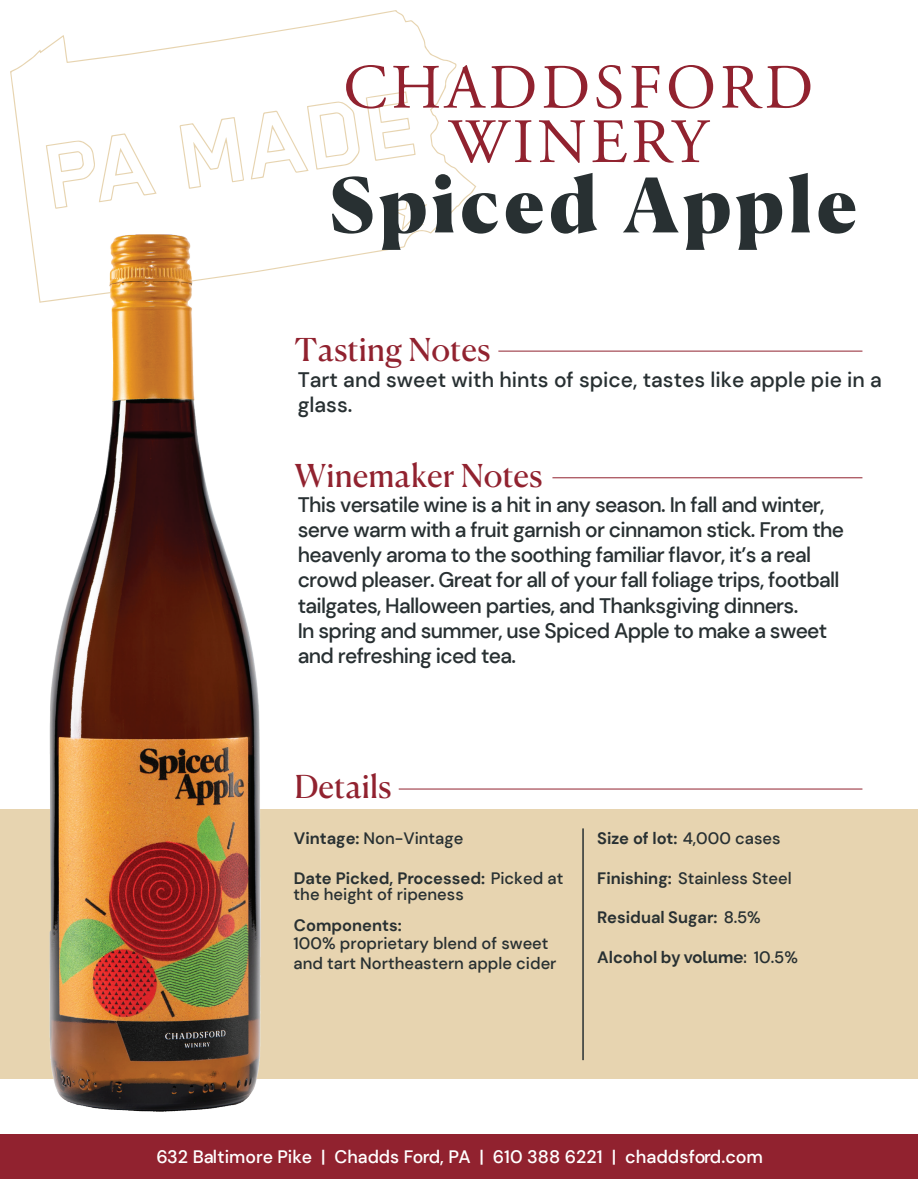
<style>
.page{position:relative;width:918px;height:1188px;background:#fff}
.page>*{position:absolute;margin:0;border:0;box-sizing:border-box;transform-origin:0 0}
.t1{font:900 75px "Canela Deck Trial";letter-spacing:.06em;color:#283032}
.t2{font:63px/54.4px "Adobe Garamond Pro";letter-spacing:.06em;color:#91222f;text-align:center}
.t3{font:31.5px "Canela Deck";color:#91222f}
.t4{font:500 21px/25.2px "DM Sans";letter-spacing:-.035em;color:#283032}
.t5{font:500 21px/25.2px "DM Sans";color:#283032}
.t6{font:500 18px "DM Sans";color:#fff}
.t7{font:500 16.5px/19.8px "DM Sans";color:#283032}
.t8{font:700 16.5px "DM Sans";color:#283032}
.s1{font-weight:700}
.s2{font-weight:500}
.s3{font-family:"Raleway"}
</style>
<div class="page">
<div style="left:0;top:809px;width:918px;height:269px;background:#e7d4b0"></div>
<hr style="left:498px;top:351px;width:364px;height:1px;background:#91222f">
<hr style="left:552px;top:477px;width:310px;height:1px;background:#91222f">
<hr style="left:399px;top:789px;width:463px;height:1px;background:#91222f">
<div style="left:0;top:1134px;width:918px;height:45px;background:#91222f"></div>
<hr style="left:582px;top:828px;width:2px;height:232px;background:#283032">
<svg style="left:10px;top:10px;width:466px;height:293px"></svg>
<svg style="left:179px;top:117px;width:65px;height:72px"></svg>
<svg style="left:366px;top:91px;width:50px;height:70px"></svg>
<svg style="left:393px;top:196px;width:34px;height:35px"></svg>
<svg style="left:46px;top:133px;width:111px;height:76px"></svg>
<svg style="left:251px;top:101px;width:109px;height:78px"></svg>
<img style="left:50px;top:234px;width:210px;height:878px">
<h2 class="t2" style="left:343px;top:63px;width:472px">CHADDSFORD<br>WINERY</h2>
<h1 class="t1" style="left:329px;top:173px;width:529px">Spiced Apple</h1>
<h3 class="t3" style="left:295px;top:323px;width:197px">Tasting Notes</h3>
<p class="t5" style="left:298px;top:367px;width:586px">Tart and sweet with hints of spice, tastes like apple pie in a glass.</p>
<h3 class="t3" style="left:295px;top:449px;width:249px">Winemaker Notes</h3>
<p class="t4" style="left:298px;top:492px;width:548px">This versatile wine is a hit in any season. In fall and winter, serve warm with a fruit garnish or cinnamon stick. From the heavenly aroma to the soothing familiar flavor, it’s a real crowd pleaser. Great for all of your fall foliage trips, football tailgates, Halloween parties, and Thanksgiving dinners.<br>In spring and summer, use Spiced Apple to make a sweet and refreshing iced tea.</p>
<h3 class="t3" style="left:295px;top:761px;width:98px">Details</h3>
<p class="t7" style="left:294px;top:828px;width:171px"><span class="s1">Vintage:</span> Non-Vintage</p>
<p class="t8" style="left:294px;top:867px;width:271px">Date Picked, Processed: <span class="s2">Picked at</span></p>
<p class="t8" style="left:294px;top:915px;width:109px">Components:</p>
<p class="t7" style="left:294px;top:884px;width:172px">the height of ripeness</p>
<p class="t7" style="left:294px;top:933px;width:265px">100% proprietary blend of sweet and tart Northeastern apple cider</p>
<p class="t8" style="left:597px;top:828px;width:185px">Size of lot: <span class="s2">4,000 cases</span></p>
<p class="t7" style="left:597px;top:869px;width:196px"><span class="s1">Finishing:</span> Stainless Steel</p>
<p class="t8" style="left:597px;top:907px;width:165px">Residual Sugar: <span class="s2">8.5%</span></p>
<p class="t8" style="left:597px;top:947px;width:202px">Alcohol b<span class="s3">y volume:</span> <span class="s2">10.5%</span></p>
<p class="t6" style="left:156px;top:1145px;width:608px">632 Baltimore Pike | Chadds Ford, PA | 610 388 6221 | chaddsford.com</p>
</div>
